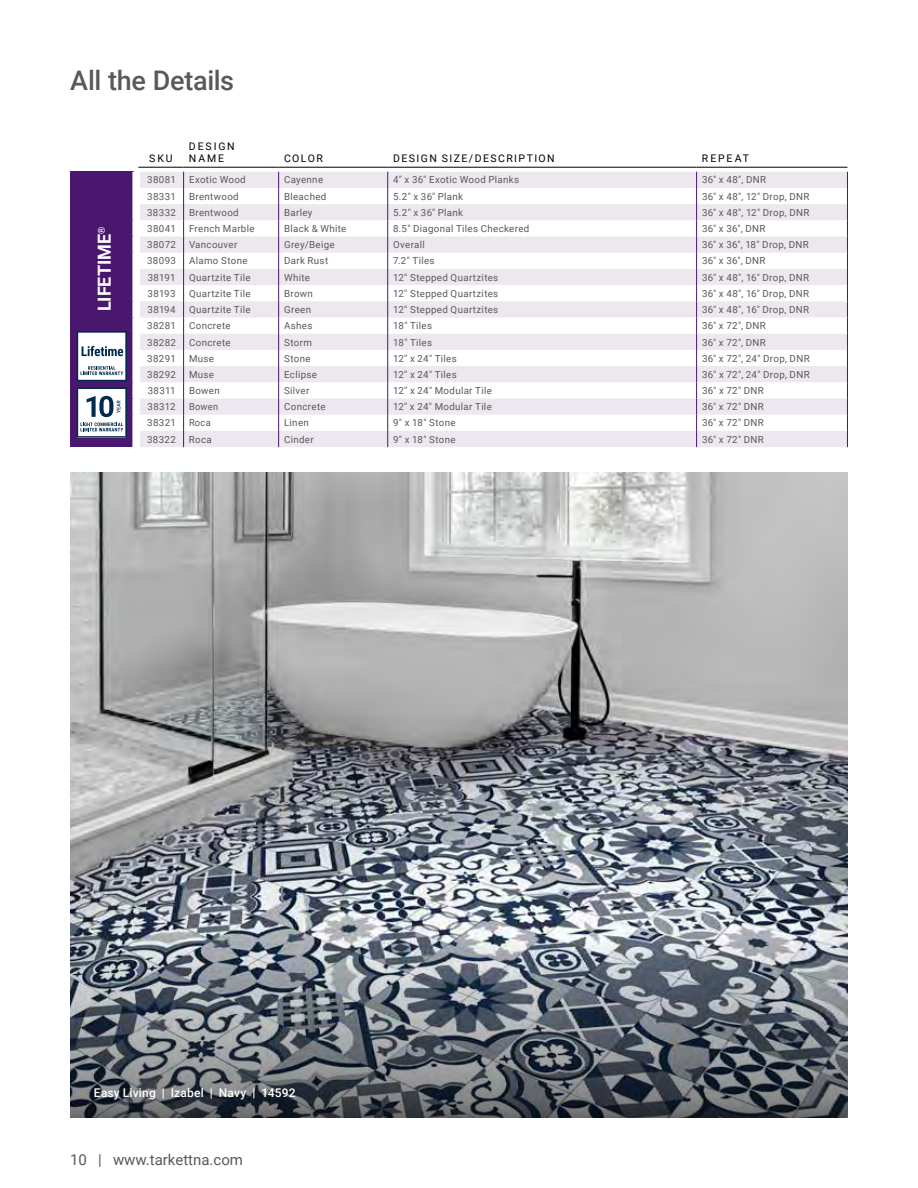
<style>
.page{position:relative;width:918px;height:1188px;background:#fff}
.page>*{position:absolute;margin:0;border:0;box-sizing:border-box;transform-origin:0 0}
.t1{font:500 27px "Roboto";letter-spacing:-.015em;color:#58595b}
.t2{font:700 18px "Roboto";letter-spacing:.005em;color:#fff}
.t3{font:15px "Roboto";color:#58595b}
.t4{font:500 12px "Roboto";letter-spacing:.015em;color:#fff}
.t5{font:10.5px "Roboto";letter-spacing:.14em;color:#000}
.t6{font:10.5px/12px "Roboto";letter-spacing:.175em;color:#000}
.t7{font:9.75px "Roboto";letter-spacing:.035em;color:#58595b}
.t8{font:9.75px "Roboto";letter-spacing:.035em;color:#58595b;scale:.95 1}
</style>
<div class="page">
<div style="left:70px;top:172px;width:64px;height:275px;background:#49176d"></div>
<svg style="left:140px;top:172px;width:707px;height:275px;fill:#ede8f0"></svg>
<hr style="left:132px;top:172px;width:3px;height:16px;background:#fff">
<hr style="left:132px;top:188px;width:3px;height:16px;background:#fff">
<hr style="left:132px;top:204px;width:3px;height:16px;background:#fff">
<hr style="left:132px;top:220px;width:3px;height:17px;background:#fff">
<hr style="left:132px;top:237px;width:3px;height:16px;background:#fff">
<hr style="left:132px;top:253px;width:3px;height:16px;background:#fff">
<hr style="left:132px;top:269px;width:3px;height:16px;background:#fff">
<hr style="left:132px;top:285px;width:3px;height:16px;background:#fff">
<hr style="left:132px;top:301px;width:3px;height:17px;background:#fff">
<hr style="left:132px;top:318px;width:3px;height:16px;background:#fff">
<hr style="left:132px;top:334px;width:3px;height:16px;background:#fff">
<hr style="left:132px;top:350px;width:3px;height:16px;background:#fff">
<hr style="left:132px;top:366px;width:3px;height:16px;background:#fff">
<hr style="left:132px;top:382px;width:3px;height:17px;background:#fff">
<hr style="left:132px;top:399px;width:3px;height:16px;background:#fff">
<hr style="left:132px;top:415px;width:3px;height:16px;background:#fff">
<hr style="left:132px;top:431px;width:3px;height:16px;background:#fff">
<hr style="left:184px;top:167px;width:95px;height:1px;background:#000">
<hr style="left:279px;top:167px;width:109px;height:1px;background:#000">
<hr style="left:388px;top:167px;width:309px;height:1px;background:#000">
<hr style="left:697px;top:167px;width:150px;height:1px;background:#000">
<hr style="left:138px;top:167px;width:46px;height:1px;background:#000">
<svg style="left:183px;top:172px;width:1px;height:275px"></svg>
<svg style="left:278px;top:172px;width:1px;height:275px"></svg>
<svg style="left:387px;top:172px;width:1px;height:275px"></svg>
<svg style="left:696px;top:172px;width:1px;height:275px"></svg>
<svg style="left:847px;top:172px;width:1px;height:275px"></svg>
<img style="left:70px;top:472px;width:778px;height:468px">
<svg style="left:77px;top:331px;width:50px;height:50px;background:#c2cbd4"></svg>
<svg style="left:77px;top:387px;width:50px;height:51px;background:#b4bfca"></svg>
<svg style="left:70px;top:940px;width:778px;height:178px;background:#656c75"></svg>
<h1 class="t1" style="left:70px;top:62px;width:165px">All the Details</h1>
<p class="t5" style="left:149px;top:151px;width:25px">SKU</p>
<p class="t6" style="left:189px;top:140px;width:47px">DESIGN<br>NAME</p>
<p class="t5" style="left:284px;top:151px;width:40px">COLOR</p>
<p class="t5" style="left:393px;top:151px;width:163px">DESIGN SIZE/DESCRIPTION</p>
<p class="t5" style="left:702px;top:151px;width:48px">REPEAT</p>
<h2 class="t2" style="left:92px;top:311px;width:87px;rotate:-90deg">LIFETIME<sup>®</sup></h2>
<p class="t7" style="left:147px;top:173px;width:30px">38081</p>
<p class="t7" style="left:189px;top:173px;width:58px">Exotic Wood</p>
<p class="t7" style="left:284px;top:173px;width:41px">Cayenne</p>
<p class="t7" style="left:393px;top:173px;width:127px">4" x 36" Exotic Wood Planks</p>
<p class="t7" style="left:702px;top:173px;width:66px">36" x 48", DNR</p>
<p class="t7" style="left:147px;top:189px;width:30px">38331</p>
<p class="t7" style="left:189px;top:189px;width:51px">Brentwood</p>
<p class="t7" style="left:284px;top:189px;width:44px">Bleached</p>
<p class="t7" style="left:393px;top:189px;width:72px">5.2" x 36" Plank</p>
<p class="t7" style="left:702px;top:189px;width:109px">36" x 48", 12" Drop, DNR</p>
<p class="t7" style="left:147px;top:206px;width:30px">38332</p>
<p class="t7" style="left:189px;top:206px;width:51px">Brentwood</p>
<p class="t7" style="left:284px;top:206px;width:30px">Barley</p>
<p class="t7" style="left:393px;top:206px;width:72px">5.2" x 36" Plank</p>
<p class="t7" style="left:702px;top:206px;width:109px">36" x 48", 12" Drop, DNR</p>
<p class="t7" style="left:147px;top:222px;width:30px">38041</p>
<p class="t7" style="left:189px;top:222px;width:67px">French Marble</p>
<p class="t7" style="left:284px;top:222px;width:64px">Black &amp; White</p>
<p class="t7" style="left:393px;top:222px;width:138px">8.5" Diagonal Tiles Checkered</p>
<p class="t7" style="left:702px;top:222px;width:65px">36" x 36", DNR</p>
<p class="t7" style="left:147px;top:238px;width:30px">38072</p>
<p class="t7" style="left:189px;top:238px;width:50px">Vancouver</p>
<p class="t7" style="left:284px;top:238px;width:52px">Grey/Beige</p>
<p class="t7" style="left:393px;top:238px;width:33px">Overall</p>
<p class="t7" style="left:702px;top:238px;width:108px">36" x 36", 18" Drop, DNR</p>
<p class="t7" style="left:147px;top:254px;width:30px">38093</p>
<p class="t7" style="left:189px;top:254px;width:60px">Alamo Stone</p>
<p class="t7" style="left:284px;top:254px;width:46px">Dark Rust</p>
<p class="t7" style="left:393px;top:254px;width:43px">7.2" Tiles</p>
<p class="t7" style="left:702px;top:254px;width:65px">36" x 36", DNR</p>
<p class="t7" style="left:148px;top:270px;width:29px">38191</p>
<p class="t7" style="left:189px;top:270px;width:63px">Quartzite Tile</p>
<p class="t7" style="left:284px;top:270px;width:28px">White</p>
<p class="t7" style="left:393px;top:270px;width:107px">12" Stepped Quartzites</p>
<p class="t7" style="left:702px;top:270px;width:109px">36" x 48", 16" Drop, DNR</p>
<p class="t7" style="left:148px;top:287px;width:29px">38193</p>
<p class="t7" style="left:189px;top:287px;width:63px">Quartzite Tile</p>
<p class="t7" style="left:284px;top:287px;width:30px">Brown</p>
<p class="t7" style="left:393px;top:287px;width:107px">12" Stepped Quartzites</p>
<p class="t7" style="left:702px;top:287px;width:109px">36" x 48", 16" Drop, DNR</p>
<p class="t7" style="left:148px;top:303px;width:30px">38194</p>
<p class="t7" style="left:189px;top:303px;width:63px">Quartzite Tile</p>
<p class="t7" style="left:284px;top:303px;width:29px">Green</p>
<p class="t7" style="left:393px;top:303px;width:107px">12" Stepped Quartzites</p>
<p class="t7" style="left:702px;top:303px;width:109px">36" x 48", 16" Drop, DNR</p>
<p class="t7" style="left:147px;top:319px;width:30px">38281</p>
<p class="t7" style="left:189px;top:319px;width:43px">Concrete</p>
<p class="t7" style="left:284px;top:319px;width:30px">Ashes</p>
<p class="t7" style="left:393px;top:319px;width:40px">18" Tiles</p>
<p class="t7" style="left:702px;top:319px;width:65px">36" x 72", DNR</p>
<p class="t7" style="left:147px;top:335px;width:30px">38282</p>
<p class="t7" style="left:189px;top:335px;width:43px">Concrete</p>
<p class="t7" style="left:284px;top:335px;width:29px">Storm</p>
<p class="t7" style="left:393px;top:335px;width:40px">18" Tiles</p>
<p class="t7" style="left:702px;top:335px;width:65px">36" x 72", DNR</p>
<p class="t7" style="left:147px;top:351px;width:30px">38291</p>
<p class="t7" style="left:189px;top:351px;width:27px">Muse</p>
<p class="t7" style="left:284px;top:351px;width:28px">Stone</p>
<p class="t7" style="left:393px;top:351px;width:65px">12" x 24" Tiles</p>
<p class="t7" style="left:702px;top:351px;width:109px">36" x 72", 24" Drop, DNR</p>
<p class="t7" style="left:147px;top:368px;width:30px">38292</p>
<p class="t7" style="left:189px;top:368px;width:27px">Muse</p>
<p class="t7" style="left:284px;top:368px;width:34px">Eclipse</p>
<p class="t7" style="left:393px;top:368px;width:65px">12" x 24" Tiles</p>
<p class="t7" style="left:702px;top:368px;width:109px">36" x 72", 24" Drop, DNR</p>
<p class="t7" style="left:148px;top:384px;width:29px">38311</p>
<p class="t7" style="left:189px;top:384px;width:32px">Bowen</p>
<p class="t7" style="left:284px;top:384px;width:27px">Silver</p>
<p class="t7" style="left:393px;top:384px;width:100px">12" x 24" Modular Tile</p>
<p class="t7" style="left:702px;top:384px;width:63px">36" x 72" DNR</p>
<p class="t7" style="left:148px;top:400px;width:30px">38312</p>
<p class="t8" style="left:189px;top:400px;width:32px">Bowen</p>
<p class="t7" style="left:284px;top:400px;width:43px">Concrete</p>
<p class="t7" style="left:393px;top:400px;width:100px">12" x 24" Modular Tile</p>
<p class="t7" style="left:702px;top:400px;width:63px">36" x 72" DNR</p>
<p class="t7" style="left:147px;top:416px;width:30px">38321</p>
<p class="t8" style="left:189px;top:416px;width:24px">Roca</p>
<p class="t7" style="left:284px;top:416px;width:26px">Linen</p>
<p class="t7" style="left:393px;top:416px;width:64px">9" x 18" Stone</p>
<p class="t7" style="left:702px;top:416px;width:63px">36" x 72" DNR</p>
<p class="t7" style="left:147px;top:432px;width:30px">38322</p>
<p class="t7" style="left:189px;top:432px;width:24px">Roca</p>
<p class="t7" style="left:284px;top:432px;width:31px">Cinder</p>
<p class="t7" style="left:393px;top:432px;width:64px">9" x 18" Stone</p>
<p class="t7" style="left:702px;top:432px;width:63px">36" x 72" DNR</p>
<p class="t4" style="left:94px;top:1084px;width:203px">Easy Living | Izabel | Navy | 14592</p>
<h3 class="t3" style="left:70px;top:1149px;width:174px">10 | www.tarkettna.com</h3>
</div>
